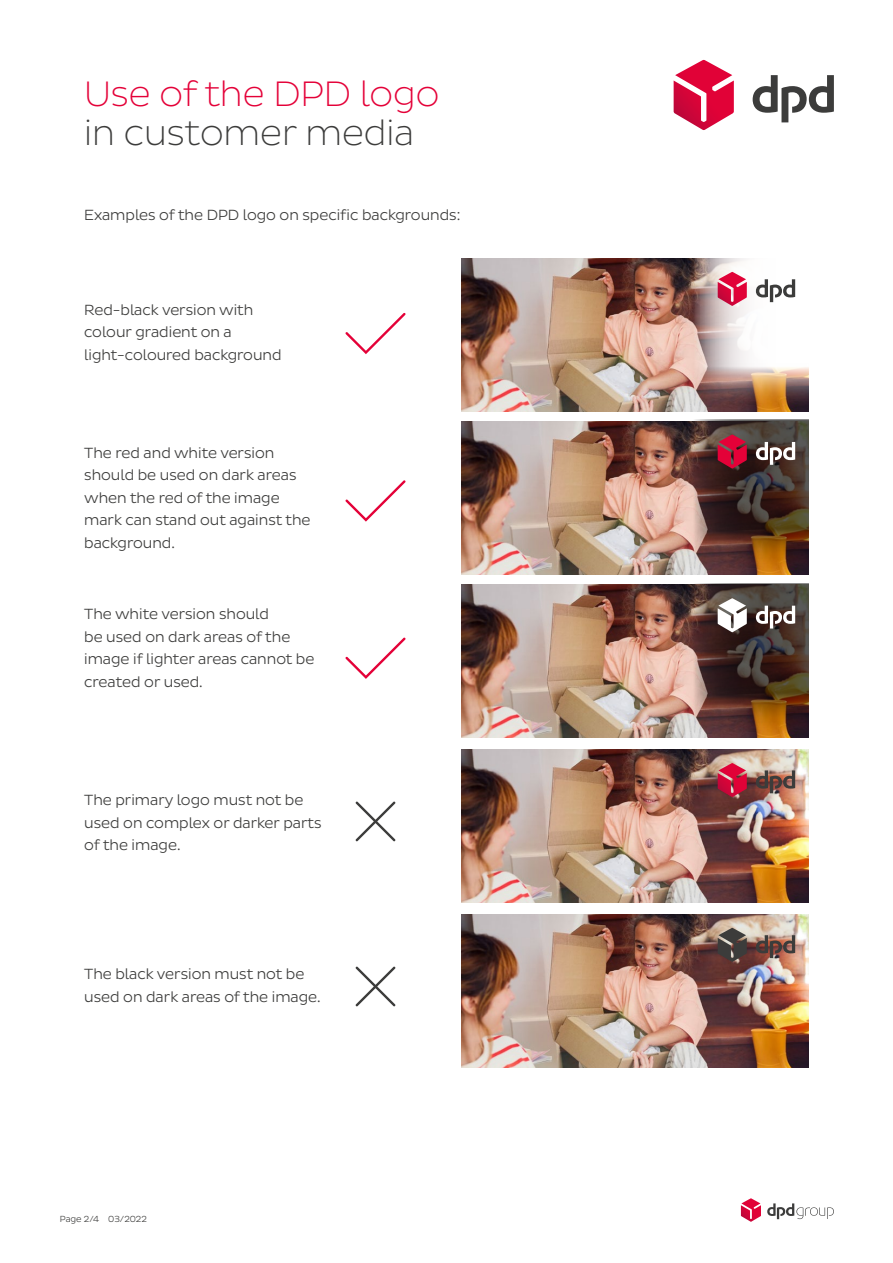
<style>
.page{position:relative;width:893px;height:1263px;background:#fff}
.page>*{position:absolute;margin:0;border:0;box-sizing:border-box;transform-origin:0 0}
.t1{font:300 36px "Pluto Sans DPD Extra";color:#e40138}
.t2{font:300 36px "Pluto Sans DPD Extra";color:#3c3c3b}
.t3{font:15px/22.5px "Pluto Sans DPD Light";color:#3c3c3b}
.t4{font:9px "Pluto Sans DPD Light";color:#3c3c3b}
</style>
<div class="page">
<svg style="left:345px;top:313px;width:61px;height:41px"></svg>
<svg style="left:345px;top:637px;width:61px;height:42px"></svg>
<svg style="left:345px;top:480px;width:61px;height:42px"></svg>
<svg style="left:355px;top:801px;width:40px;height:40px"></svg>
<svg style="left:355px;top:966px;width:40px;height:40px"></svg>
<img style="left:461px;top:258px;width:348px;height:153px">
<img style="left:693px;top:258px;width:116px;height:151px">
<svg style="left:756px;top:279px;width:39px;height:23px"></svg>
<svg style="left:718px;top:272px;width:29px;height:34px"></svg>
<img style="left:461px;top:749px;width:348px;height:153px">
<svg style="left:756px;top:770px;width:39px;height:23px"></svg>
<svg style="left:718px;top:763px;width:29px;height:34px"></svg>
<img style="left:461px;top:914px;width:348px;height:153px">
<svg style="left:756px;top:935px;width:39px;height:23px"></svg>
<svg style="left:718px;top:928px;width:29px;height:34px"></svg>
<img style="left:461px;top:421px;width:348px;height:153px">
<img style="left:461px;top:585px;width:348px;height:153px">
<img style="left:693px;top:420px;width:116px;height:152px">
<img style="left:693px;top:584px;width:116px;height:152px">
<svg style="left:756px;top:442px;width:39px;height:23px"></svg>
<svg style="left:718px;top:435px;width:29px;height:33px"></svg>
<svg style="left:756px;top:606px;width:39px;height:22px"></svg>
<svg style="left:718px;top:598px;width:29px;height:34px"></svg>
<svg style="left:753px;top:75px;width:81px;height:47px"></svg>
<svg style="left:674px;top:60px;width:60px;height:70px"></svg>
<svg style="left:767px;top:1203px;width:67px;height:16px"></svg>
<svg style="left:741px;top:1198px;width:20px;height:24px"></svg>
<p class="t1" style="left:84px;top:74px;width:357px">Use of the DPD logo</p>
<p class="t2" style="left:84px;top:113px;width:331px">in customer media</p>
<p class="t3" style="left:84px;top:204px;width:378px">Examples of the DPD logo on specific backgrounds:</p>
<p class="t3" style="left:84px;top:299px;width:171px">Red-black version with</p>
<p class="t3" style="left:84px;top:321px;width:149px">colour gradient on a</p>
<p class="t3" style="left:84px;top:344px;width:199px">light-coloured background</p>
<p class="t3" style="left:84px;top:441px;width:228px">The red and white version should be used on dark areas when the red of the image mark can stand out against the background.</p>
<p class="t3" style="left:84px;top:603px;width:232px">The white version should<br>be used on dark areas of the image if lighter areas cannot be created or used.</p>
<p class="t3" style="left:84px;top:789px;width:239px">The primary logo must not be used on complex or darker parts of the image.</p>
<p class="t3" style="left:84px;top:963px;width:238px">The black version must not be used on dark areas of the image.</p>
<p class="t4" style="left:60px;top:1213px;width:89px">Page 2/4 03/2022</p>
</div>
